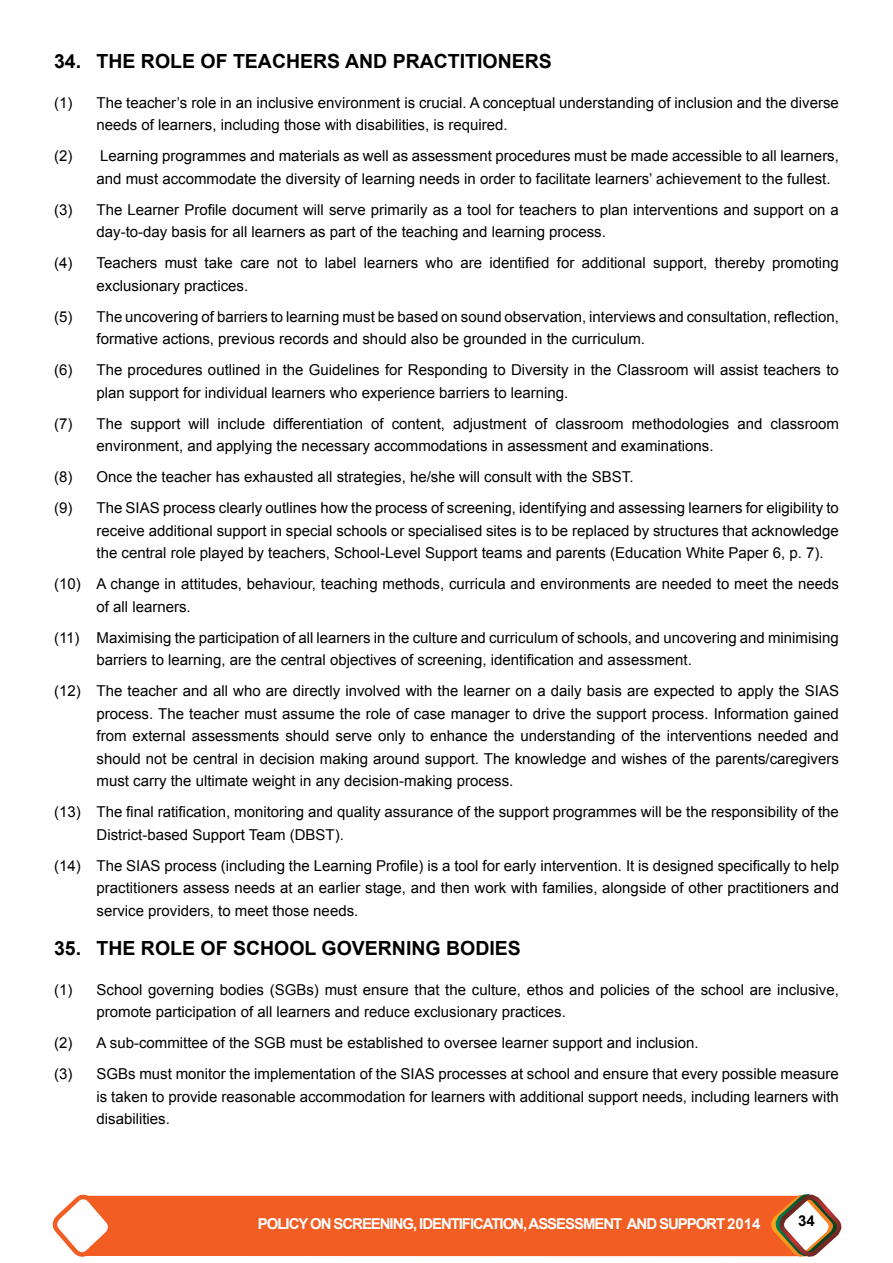
<style>
.page{position:relative;width:893px;height:1263px;background:#fff}
.page>*{position:absolute;margin:0;border:0;box-sizing:border-box;transform-origin:0 0}
.t1{font:700 19.5px "Arial";color:#000}
.t2{font:15px/22.5px "Arial";color:#000}
.t3{font:700 15px "Arial";letter-spacing:-.07em;color:#fff}
.t4{font:700 15px "Arial";color:#000}
</style>
<div class="page">
<svg style="left:52px;top:1194px;width:790px;height:63px;background:#ef713e"></svg>
<h1 class="t1" style="left:54px;top:48px;width:499px">34. THE ROLE OF TEACHERS AND PRACTITIONERS</h1>
<p class="t2" style="left:97px;top:91px;width:744px;text-indent:-43px">(1) The teacher’s role in an inclusive environment is crucial. A conceptual understanding of inclusion and the diverse needs of learners, including those with disabilities, is required.</p>
<p class="t2" style="left:97px;top:145px;width:744px;text-indent:-43px">(2) Learning programmes and materials as well as assessment procedures must be made accessible to all learners, and must accommodate the diversity of learning needs in order to facilitate learners’ achievement to the fullest.</p>
<p class="t2" style="left:97px;top:198px;width:744px;text-indent:-43px">(3) The Learner Profile document will serve primarily as a tool for teachers to plan interventions and support on a day-to-day basis for all learners as part of the teaching and learning process.</p>
<p class="t2" style="left:97px;top:252px;width:744px;text-indent:-43px">(4) Teachers must take care not to label learners who are identified for additional support, thereby promoting exclusionary practices.</p>
<p class="t2" style="left:97px;top:305px;width:744px;text-indent:-43px">(5) The uncovering of barriers to learning must be based on sound observation, interviews and consultation, reflection, formative actions, previous records and should also be grounded in the curriculum.</p>
<p class="t2" style="left:97px;top:359px;width:744px;text-indent:-43px">(6) The procedures outlined in the Guidelines for Responding to Diversity in the Classroom will assist teachers to plan support for individual learners who experience barriers to learning.</p>
<p class="t2" style="left:97px;top:412px;width:744px;text-indent:-43px">(7) The support will include differentiation of content, adjustment of classroom methodologies and classroom environment, and applying the necessary accommodations in assessment and examinations.</p>
<p class="t2" style="left:54px;top:462px;width:786px;line-height:31px">(8) Once the teacher has exhausted all strategies, he/she will consult with the SBST.<br>(9) The SIAS process clearly outlines how the process of screening, identifying and assessing learners for eligibility to</p>
<p class="t2" style="left:97px;top:519px;width:744px">receive additional support in special schools or specialised sites is to be replaced by structures that acknowledge the central role played by teachers, School-Level Support teams and parents (Education White Paper 6, p. 7).</p>
<p class="t2" style="left:97px;top:573px;width:744px;text-indent:-43px">(10) A change in attitudes, behaviour, teaching methods, curricula and environments are needed to meet the needs of all learners.</p>
<p class="t2" style="left:97px;top:626px;width:744px;text-indent:-43px">(11) Maximising the participation of all learners in the culture and curriculum of schools, and uncovering and minimising barriers to learning, are the central objectives of screening, identification and assessment.</p>
<p class="t2" style="left:97px;top:680px;width:744px;text-align:justify;text-indent:-43px">(12) The teacher and all who are directly involved with the learner on a daily basis are expected to apply the SIAS process. The teacher must assume the role of case manager to drive the support process. Information gained from external assessments should serve only to enhance the understanding of the interventions needed and should not be central in decision making around support. The knowledge and wishes of the parents/caregivers must carry the ultimate weight in any decision-making process.</p>
<p class="t2" style="left:97px;top:801px;width:744px;text-indent:-43px">(13) The final ratification, monitoring and quality assurance of the support programmes will be the responsibility of the<br>District-based Support Team (DBST).</p>
<p class="t2" style="left:97px;top:854px;width:744px;text-align:justify;text-indent:-43px">(14) The SIAS process (including the Learning Profile) is a tool for early intervention. It is designed specifically to help practitioners assess needs at an earlier stage, and then work with families, alongside of other practitioners and service providers, to meet those needs.</p>
<h1 class="t1" style="left:54px;top:935px;width:468px">35. THE ROLE OF SCHOOL GOVERNING BODIES</h1>
<p class="t2" style="left:97px;top:978px;width:744px;text-indent:-43px">(1) School governing bodies (SGBs) must ensure that the culture, ethos and policies of the school are inclusive, promote participation of all learners and reduce exclusionary practices.</p>
<p class="t2" style="left:54px;top:1028px;width:786px;line-height:31px">(2) A sub-committee of the SGB must be established to oversee learner support and inclusion.<br>(3) SGBs must monitor the implementation of the SIAS processes at school and ensure that every possible measure</p>
<p class="t2" style="left:97px;top:1085px;width:744px">is taken to provide reasonable accommodation for learners with additional support needs, including learners with disabilities.</p>
<p class="t3" style="left:258px;top:1214px;width:504px">POLICY ON SCREENING, IDENTIFICATION, ASSESSMENT AND SUPPORT 2014</p>
<p class="t4" style="left:798px;top:1211px;width:18px">34</p>
</div>
